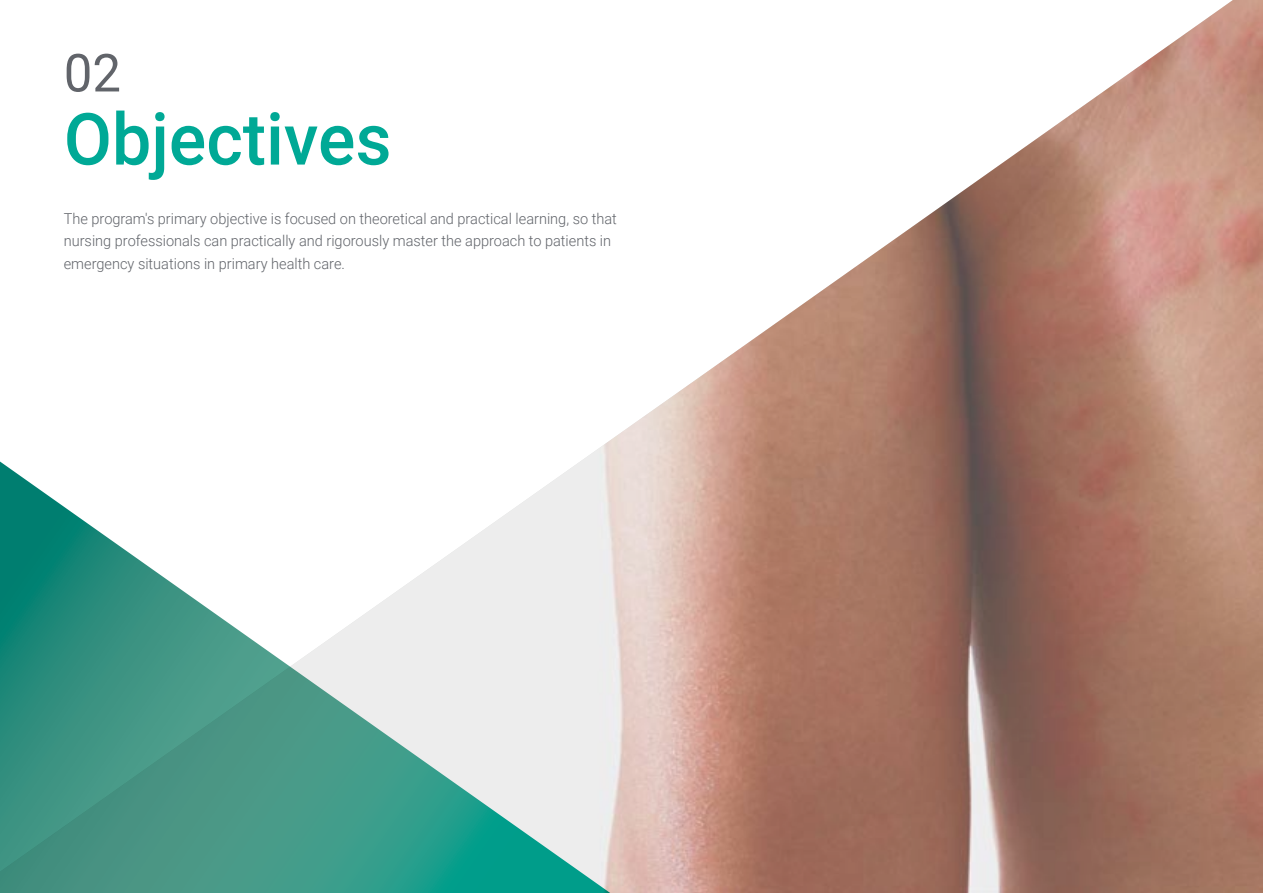
<style>
.page{position:relative;width:1263px;height:893px;background:#fff}
.page>*{position:absolute;margin:0;border:0;box-sizing:border-box;transform-origin:0 0}
.t1{font:500 72px "Roboto";color:#00a996}
.t2{font:52.5px "Roboto";color:#61646a}
.t3{font:300 15px/22.5px "Roboto";color:#61646a}
</style>
<div class="page">
<img style="left:602px;top:0;width:661px;height:893px">
<svg style="left:0;top:446px;width:640px;height:447px"></svg>
<h2 class="t2" style="left:64px;top:36px;width:59px">02</h2>
<h1 class="t1" style="left:64px;top:89px;width:329px">Objectives</h1>
<p class="t3" style="left:64px;top:207px;width:555px">The program's primary objective is focused on theoretical and practical learning, so that nursing professionals can practically and rigorously master the approach to patients in emergency situations in primary health care.</p>
</div>
